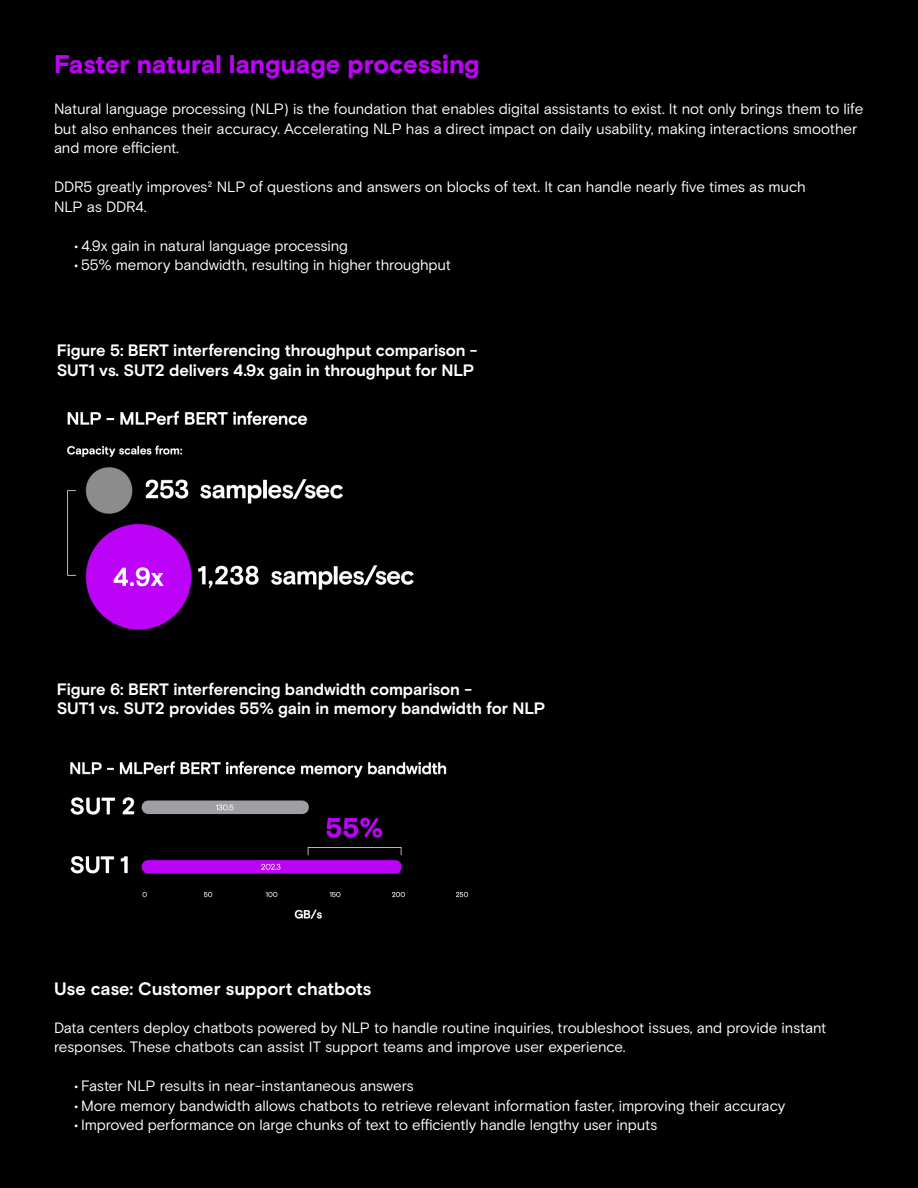
<style>
.page{position:relative;width:918px;height:1188px;background:#000}
.page>*{position:absolute;margin:0;border:0;box-sizing:border-box;transform-origin:0 0}
.t1{font:900 25.5px "Micron Basis";letter-spacing:-.01em;color:#bd03f7}
.t2{font:700 18px "Micron Basis";letter-spacing:-.005em;color:#fff}
.t3{font:700 16.5px/19.8px "Micron Basis";letter-spacing:-.005em;color:#fff}
.t4{font:15px/19.5px "Micron Basis Off White";letter-spacing:-.01em;color:#fff}
</style>
<div class="page">
<img style="left:67px;top:411px;width:347px;height:219px">
<img style="left:70px;top:761px;width:399px;height:158px">
<h1 class="t1" style="left:54px;top:49px;width:427px">Faster natural language processing</h1>
<p class="t4" style="left:54px;top:100px;width:811px">Natural language processing (NLP) is the foundation that enables digital assistants to exist. It not only brings them to life but also enhances their accuracy. Accelerating NLP has a direct impact on daily usability, making interactions smoother and more efficient.</p>
<p class="t4" style="left:54px;top:178px;width:753px">DDR5 greatly improves2 NLP of questions and answers on blocks of text. It can handle nearly five times as much<br>NLP as DDR4.</p>
<p class="t4" style="left:74px;top:236px;width:275px">• 4.9x gain in natural language processing</p>
<p class="t4" style="left:74px;top:256px;width:378px">• 55% memory bandwidth, resulting in higher throughput</p>
<p class="t3" style="left:57px;top:341px;width:423px">Figure 5: BERT interferencing throughput comparison -<br>SUT1 vs. SUT2 delivers 4.9x gain in throughput for NLP</p>
<p class="t3" style="left:57px;top:680px;width:490px">Figure 6: BERT interferencing bandwidth comparison -<br>SUT1 vs. SUT2 provides 55% gain in memory bandwidth for NLP</p>
<p class="t2" style="left:54px;top:978px;width:319px">Use case: Customer support chatbots</p>
<p class="t4" style="left:54px;top:1018px;width:774px">Data centers deploy chatbots powered by NLP to handle routine inquiries, troubleshoot issues, and provide instant responses. These chatbots can assist IT support teams and improve user experience.</p>
<p class="t4" style="left:74px;top:1077px;width:341px">• Faster NLP results in near-instantaneous answers</p>
<p class="t4" style="left:74px;top:1096px;width:713px">• More memory bandwidth allows chatbots to retrieve relevant information faster, improving their accuracy</p>
<p class="t4" style="left:74px;top:1116px;width:585px">• Improved performance on large chunks of text to efficiently handle lengthy user inputs</p>
</div>
